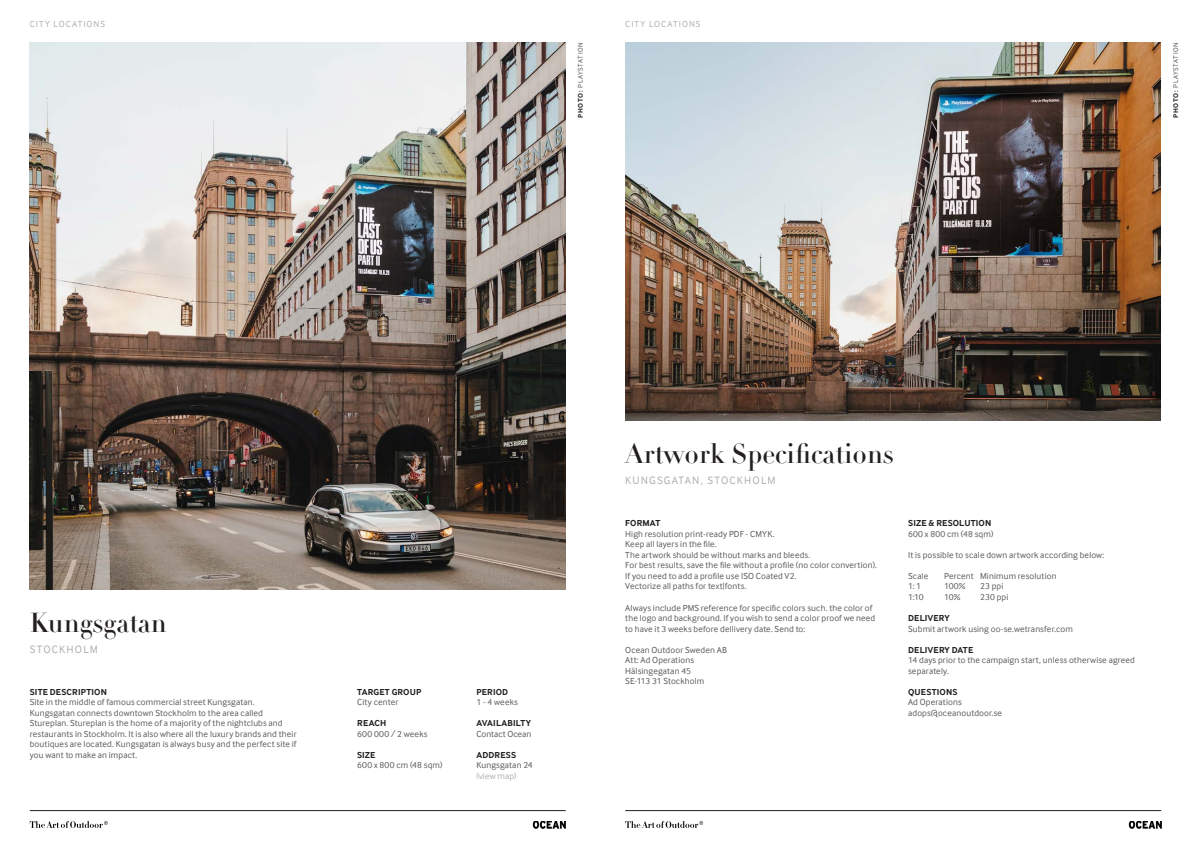
<style>
.page{position:relative;width:1191px;height:842px;background:#fff}
.page>*{position:absolute;margin:0;border:0;box-sizing:border-box;transform-origin:0 0}
.t1{font:27px "Didot LT Std Headline";color:#231f20}
.t2{font:11px "Inter Face";letter-spacing:.105em;color:#afafb4}
.Brödtext{font:9px/10.5px "Inter Face";letter-spacing:.015em;color:#5a5a5f}
.Brödtext-2{font:700 9px "Inter Face";letter-spacing:.015em;color:#231f20}
.t3{font:9px "Inter Face";letter-spacing:.11em;color:#afafb4}
.infotext{font:9px "Inter Face";letter-spacing:.015em;color:#5a5a5f}
.infotext-2{font:700 9px "Inter Face";letter-spacing:.015em;color:#231f20}
.t4{font:7px "Inter Face";letter-spacing:.1em;color:#5a5a5f}
.s1{font-weight:700;color:#231f20}
</style>
<div class="page">
<svg style="left:30px;top:821px;width:78px;height:7px"></svg>
<img style="left:532px;top:821px;width:34px;height:7px">
<hr style="left:30px;top:810px;width:536px;height:1px;background:#231f20">
<svg style="left:625px;top:821px;width:78px;height:7px"></svg>
<img style="left:1128px;top:821px;width:33px;height:7px">
<hr style="left:625px;top:810px;width:536px;height:1px;background:#231f20">
<img style="left:30px;top:42px;width:536px;height:547px">
<img style="left:625px;top:42px;width:535px;height:379px">
<p class="t3" style="left:30px;top:19px;width:77px">CITY LOCATIONS</p>
<p class="t4" style="left:576px;top:118px;width:77px;rotate:-90deg"><span class="s1">PHOTO:</span> PLAYSTATION</p>
<p class="t3" style="left:625px;top:19px;width:77px">CITY LOCATIONS</p>
<p class="t4" style="left:1172px;top:118px;width:77px;rotate:-90deg"><span class="s1">PHOTO:</span> PLAYSTATION</p>
<p class="t1" style="left:30px;top:606px;width:139px">Kungsgatan</p>
<p class="t2" style="left:30px;top:643px;width:70px">STOCKHOLM</p>
<p class="Brödtext-2" style="left:30px;top:686px;width:79px">SITE DESCRIPTION</p>
<p class="Brödtext" style="left:30px;top:697px;width:268px">Site in the middle of famous commercial street Kungsgatan.<br>Kungsgatan connects downtown Stockholm to the area called Stureplan. Stureplan is the home of a majority of the nightclubs and restaurants in Stockholm. It is also where all the luxury brands and their boutiques are located. Kungsgatan is always busy and the perfect site if you want to make an impact.</p>
<p class="Brödtext-2" style="left:357px;top:686px;width:66px">TARGET GROUP</p>
<p class="Brödtext" style="left:357px;top:697px;width:43px">City center</p>
<p class="Brödtext-2" style="left:357px;top:718px;width:30px">REACH</p>
<p class="Brödtext" style="left:357px;top:728px;width:72px">600 000 / 2 weeks</p>
<p class="Brödtext-2" style="left:357px;top:750px;width:20px">SIZE</p>
<p class="Brödtext" style="left:357px;top:760px;width:87px">600 x 800 cm (48 sqm)</p>
<p class="Brödtext-2" style="left:476px;top:686px;width:33px">PERIOD</p>
<p class="Brödtext" style="left:476px;top:697px;width:43px">1 - 4 weeks</p>
<p class="Brödtext-2" style="left:476px;top:718px;width:56px">AVAILABILTY</p>
<p class="Brödtext" style="left:476px;top:728px;width:56px">Contact Ocean</p>
<p class="Brödtext-2" style="left:476px;top:750px;width:41px">ADDRESS</p>
<p class="Brödtext" style="left:476px;top:760px;width:58px">Kungsgatan 24</p>
<p class="t3" style="left:476px;top:771px;width:42px">(view map)</p>
<p class="t1" style="left:625px;top:437px;width:270px">Artwork Specifications</p>
<p class="t2" style="left:625px;top:474px;width:152px">KUNGSGATAN, STOCKHOLM</p>
<p class="Brödtext-2" style="left:625px;top:518px;width:36px">FORMAT</p>
<p class="Brödtext" style="left:625px;top:528px;width:151px">High resolution print-ready PDF - CMYK.</p>
<p class="Brödtext" style="left:625px;top:539px;width:93px">Keep all layers in the file.</p>
<p class="Brödtext" style="left:625px;top:550px;width:186px">The artwork should be without marks and bleeds.</p>
<p class="Brödtext" style="left:625px;top:560px;width:253px">For best results, save the file without a profile (no color convertion).</p>
<p class="Brödtext" style="left:625px;top:571px;width:173px">If you need to add a profile use ISO Coated V2.</p>
<p class="Brödtext" style="left:625px;top:581px;width:123px">Vectorize all paths for text|fonts.</p>
<p class="Brödtext" style="left:625px;top:602px;width:251px">Always include PMS reference for specific colors such. the color of the logo and background. If you wish to send a color proof we need to have it 3 weeks before dellivery date. Send to:</p>
<p class="Brödtext" style="left:625px;top:644px;width:103px">Ocean Outdoor Sweden AB</p>
<p class="Brödtext" style="left:625px;top:655px;width:70px">Att: Ad Operations</p>
<p class="Brödtext" style="left:625px;top:665px;width:67px">Hälsingegatan 45</p>
<p class="Brödtext" style="left:625px;top:676px;width:81px">SE-113 31 Stockholm</p>
<p class="Brödtext-2" style="left:908px;top:518px;width:85px">SIZE &amp; RESOLUTION</p>
<p class="Brödtext" style="left:908px;top:528px;width:87px">600 x 800 cm (48 sqm)</p>
<p class="Brödtext" style="left:908px;top:550px;width:198px">It is possible to scale down artwork according below:</p>
<p class="Brödtext" style="left:908px;top:571px;width:22px">Scale</p>
<p class="Brödtext" style="left:944px;top:571px;width:114px">Percent Minimum resolution</p>
<p class="Brödtext" style="left:908px;top:581px;width:14px">1: 1</p>
<p class="Brödtext" style="left:944px;top:581px;width:23px">100%</p>
<p class="Brödtext" style="left:980px;top:581px;width:25px">23 ppi</p>
<p class="Brödtext" style="left:908px;top:592px;width:17px">1:10</p>
<p class="Brödtext" style="left:944px;top:592px;width:18px">10%</p>
<p class="Brödtext" style="left:980px;top:592px;width:30px">230 ppi</p>
<p class="Brödtext-2" style="left:908px;top:613px;width:43px">DELIVERY</p>
<p class="Brödtext" style="left:908px;top:623px;width:166px">Submit artwork using oo-se.wetransfer.com</p>
<p class="Brödtext-2" style="left:908px;top:644px;width:67px">DELIVERY DATE</p>
<p class="Brödtext" style="left:908px;top:655px;width:228px">14 days prior to the campaign start, unless otherwise agreed separately.</p>
<p class="infotext-2" style="left:908px;top:686px;width:51px">QUESTIONS</p>
<p class="infotext" style="left:908px;top:697px;width:55px">Ad Operations</p>
<p class="infotext" style="left:908px;top:708px;width:96px">adops@oceanoutdoor.se</p>
</div>
